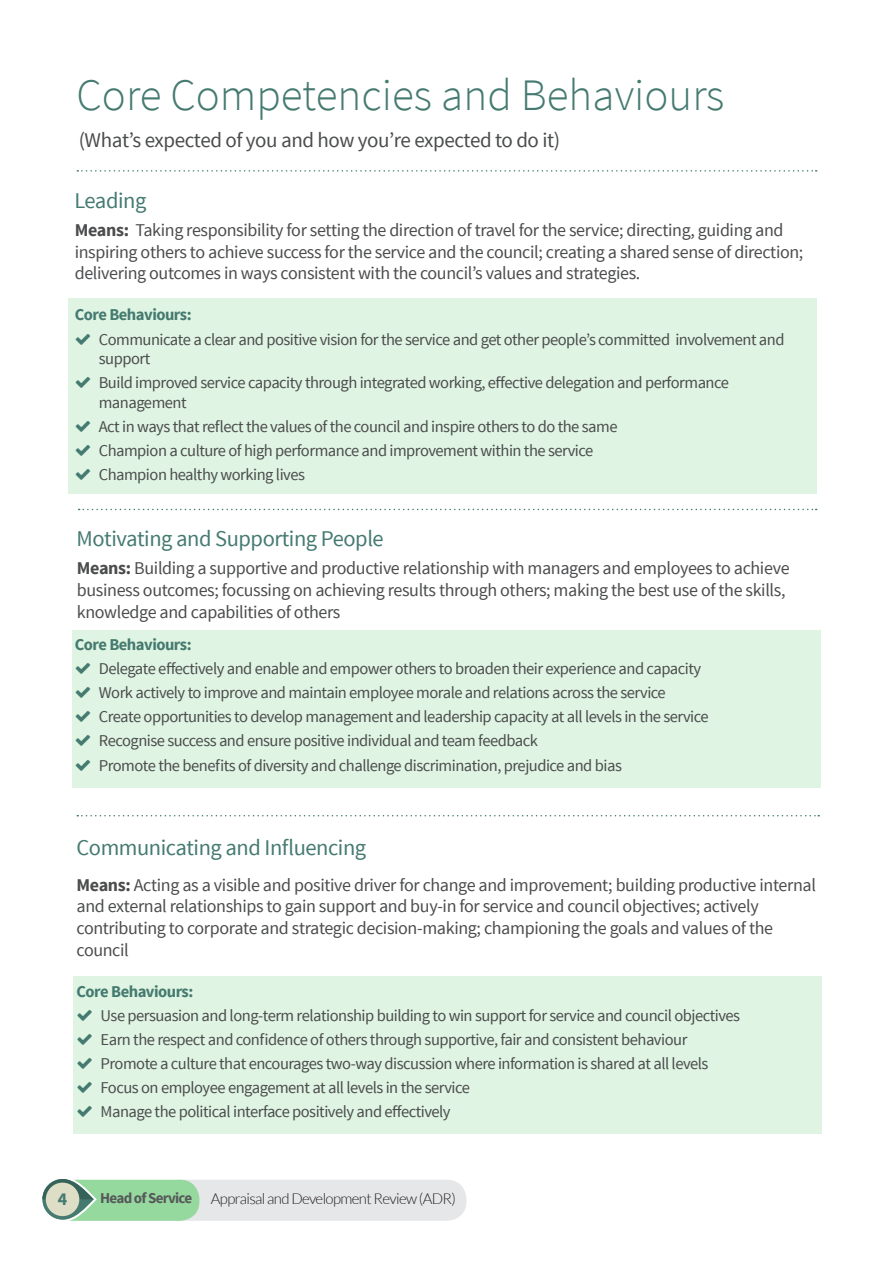
<style>
.page{position:relative;width:893px;height:1263px;background:#fff}
.page>*{position:absolute;margin:0;border:0;box-sizing:border-box;transform-origin:0 0}
.t1{font:300 45px "Source Sans Pro";color:#457a70}
.t2{font:22.5px "Source Sans Pro";letter-spacing:-.02em;color:#457a70}
.t3{font:21px "Source Sans Pro";letter-spacing:-.02em;color:#4b4c4d}
.t4{font:18px/21.6px "Source Sans Pro";letter-spacing:-.02em;color:#4b4c4d}
.t5{font:700 18px "Source Sans Pro";color:#457a70}
.t6{font:16.5px/19.8px "Source Sans Pro";letter-spacing:-.03em;color:#4b4c4d}
.t7{font:700 16.5px "Source Sans Pro";letter-spacing:-.03em;color:#457a70}
.t8{font:300 15px "Lato";letter-spacing:-.04em;color:#231f20}
.s1{font-weight:700}
.s2{font-family:"Source Sans Pro";font-weight:700;color:#57585a}
</style>
<div class="page">
<div style="left:160px;top:1180px;width:306px;height:41px;background:#e6e7e9;border-radius:20px"></div>
<div style="left:42px;top:1180px;width:157px;height:41px;background:#95d99f;border-radius:20px"></div>
<div style="left:40px;top:1177px;width:56px;height:45px;border:4px solid #fff;border-radius:20px"></div>
<svg style="left:42px;top:1179px;width:52px;height:41px"></svg>
<svg style="left:42px;top:1179px;width:52px;height:20px"></svg>
<div style="left:46px;top:1182px;width:33px;height:34px;background:#dedec7;border-radius:50%"></div>
<div style="left:73px;top:976px;width:749px;height:157px;background:#dff4e2"></div>
<div style="left:72px;top:631px;width:749px;height:157px;background:#dff4e2"></div>
<div style="left:68px;top:298px;width:748px;height:196px;background:#dff4e2"></div>
<svg style="left:77px;top:170px;width:740px;height:2px"></svg>
<svg style="left:79px;top:509px;width:738px;height:1px"></svg>
<svg style="left:77px;top:815px;width:742px;height:1px"></svg>
<p class="t1" style="left:77px;top:68px;width:649px">Core Competencies and Behaviours</p>
<p class="t3" style="left:79px;top:127px;width:483px">(What’s expected of you and how you’re expected to do it)</p>
<p class="t2" style="left:74px;top:187px;width:74px">Leading</p>
<p class="t4" style="left:75px;top:220px;width:730px"><span class="s1">Means:</span> Taking responsibility for setting the direction of travel for the service; directing, guiding and inspiring others to achieve success for the service and the council; creating a shared sense of direction; delivering outcomes in ways consistent with the council’s values and strategies.</p>
<p class="t7" style="left:75px;top:304px;width:118px">Core Behaviours:</p>
<p class="t6" style="left:99px;top:329px;width:687px">Communicate a clear and positive vision for the service and get other people’s committed involvement and support</p>
<p class="t6" style="left:99px;top:373px;width:632px">Build improved service capacity through integrated working, effective delegation and performance management</p>
<p class="t6" style="left:99px;top:417px;width:520px">Act in ways that reflect the values of the council and inspire others to do the same</p>
<p class="t6" style="left:99px;top:441px;width:496px">Champion a culture of high performance and improvement within the service</p>
<p class="t6" style="left:99px;top:465px;width:208px">Champion healthy working lives</p>
<p class="t2" style="left:77px;top:525px;width:309px">Motivating and Supporting People</p>
<p class="t4" style="left:77px;top:558px;width:714px"><span class="s1">Means:</span> Building a supportive and productive relationship with managers and employees to achieve business outcomes; focussing on achieving results through others; making the best use of the skills, knowledge and capabilities of others</p>
<p class="t7" style="left:75px;top:634px;width:118px">Core Behaviours:</p>
<p class="t6" style="left:99px;top:659px;width:604px">Delegate effectively and enable and empower others to broaden their experience and capacity</p>
<p class="t6" style="left:99px;top:683px;width:568px">Work actively to improve and maintain employee morale and relations across the service</p>
<p class="t6" style="left:99px;top:707px;width:611px">Create opportunities to develop management and leadership capacity at all levels in the service</p>
<p class="t6" style="left:99px;top:731px;width:441px">Recognise success and ensure positive individual and team feedback</p>
<p class="t6" style="left:99px;top:755px;width:525px">Promote the benefits of diversity and challenge discrimination, prejudice and bias</p>
<p class="t2" style="left:77px;top:834px;width:291px">Communicating and Influencing</p>
<p class="t4" style="left:77px;top:874px;width:741px"><span class="s1">Means:</span> Acting as a visible and positive driver for change and improvement; building productive internal and external relationships to gain support and buy-in for service and council objectives; actively contributing to corporate and strategic decision-making; championing the goals and values of the council</p>
<p class="t7" style="left:77px;top:980px;width:118px">Core Behaviours:</p>
<p class="t6" style="left:101px;top:1005px;width:641px">Use persuasion and long-term relationship building to win support for service and council objectives</p>
<p class="t6" style="left:101px;top:1029px;width:588px">Earn the respect and confidence of others through supportive, fair and consistent behaviour</p>
<p class="t6" style="left:101px;top:1054px;width:609px">Promote a culture that encourages two-way discussion where information is shared at all levels</p>
<p class="t6" style="left:101px;top:1078px;width:371px">Focus on employee engagement at all levels in the service</p>
<p class="t6" style="left:101px;top:1102px;width:352px">Manage the political interface positively and effectively</p>
<p class="t5" style="left:58px;top:1187px;width:11px">4</p>
<p class="t8" style="left:100px;top:1191px;width:357px"><span class="s2">Head of Service</span> Appraisal and Development Review (ADR)</p>
</div>
